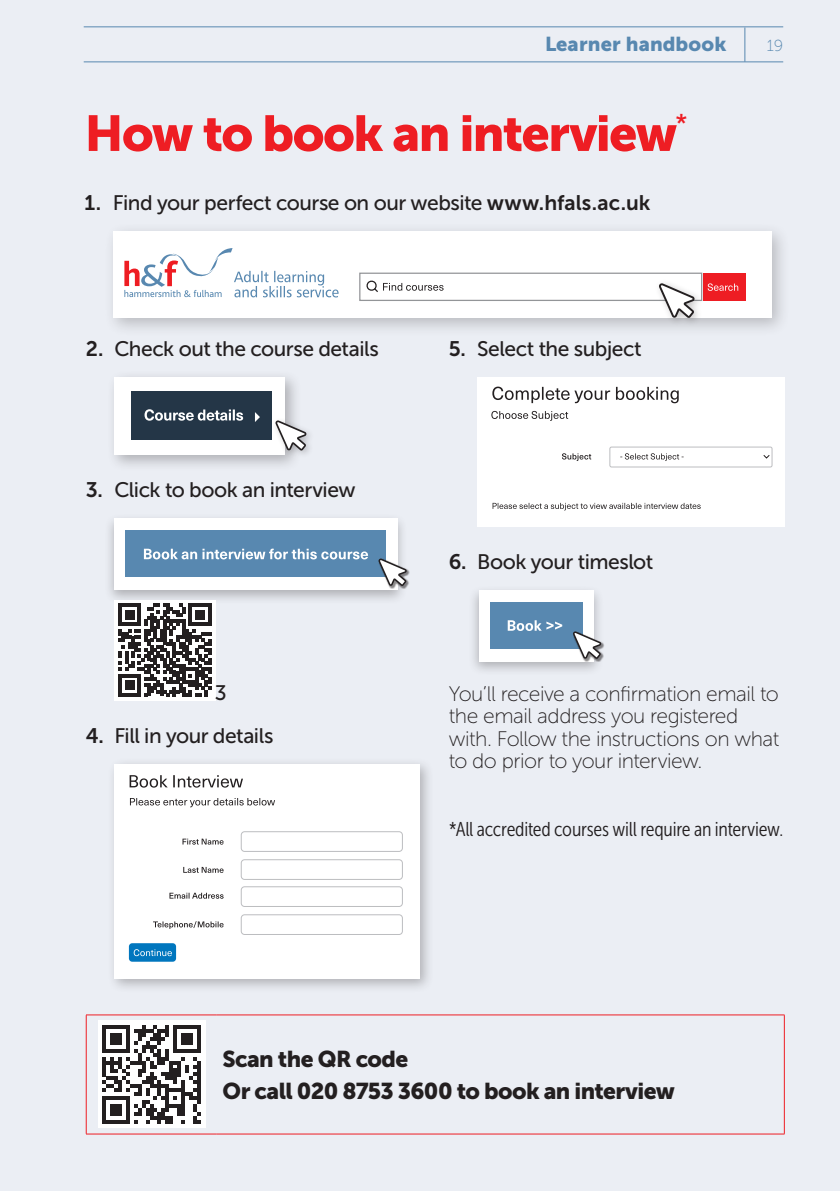
<style>
.page{position:relative;width:840px;height:1191px;background:#fff}
.page>*{position:absolute;margin:0;border:0;box-sizing:border-box;transform-origin:0 0}
.Header1_Red{font:50px "Museo Sans 900";letter-spacing:-.035em;color:#ee1d23}
.Main{font:22.8px "Museo Sans 900";letter-spacing:-.025em;color:#231f20}
.Indent_1{font:21px "Museo Sans 500";letter-spacing:-.025em;color:#231f20}
.Main-2{font:21px/22.4px "Museo Sans 100";letter-spacing:-.025em;color:#231f20}
.General_info_footnote{font:20px "Museo Sans Cond 300";letter-spacing:-.01em;color:#231f20}
.t1{font:20px "Museo Sans 900";letter-spacing:.01em;color:#5888b0}
.t2{font:16px "Museo Sans 100";color:#5888b0}
.s1{font-family:"Museo Sans 700"}
</style>
<div class="page">
<div style="left:0;top:0;width:839px;height:1191px;background:#ebeef4"></div>
<hr style="left:84px;top:26px;width:698px;height:1px;background:#5888b0">
<hr style="left:84px;top:61px;width:698px;height:1px;background:#5888b0">
<hr style="left:744px;top:27px;width:1px;height:35px;background:#5888b0">
<div style="left:104px;top:222px;width:686px;height:115px;background:#231f20;opacity:.25"></div>
<div style="left:113px;top:231px;width:657px;height:87px;background:#fff"></div>
<div style="left:702px;top:273px;width:43px;height:27px;background:#ee1d23"></div>
<svg style="left:707px;top:283px;width:30px;height:8px"></svg>
<svg style="left:366px;top:280px;width:77px;height:12px"></svg>
<div style="left:359px;top:272px;width:343px;height:29px;border:1px solid #939598"></div>
<svg style="left:124px;top:248px;width:214px;height:49px"></svg>
<div style="left:654px;top:279px;width:50px;height:49px;background:#231f20;opacity:.25"></div>
<svg style="left:658px;top:283px;width:36px;height:35px"></svg>
<div style="left:106px;top:369px;width:196px;height:103px;background:#231f20;opacity:.3"></div>
<div style="left:114px;top:377px;width:171px;height:78px;background:#fff"></div>
<div style="left:131px;top:391px;width:140px;height:48px;background:#243647"></div>
<svg style="left:144px;top:409px;width:99px;height:12px"></svg>
<div style="left:271px;top:416px;width:43px;height:43px;background:#231f20;opacity:.25"></div>
<svg style="left:275px;top:420px;width:31px;height:31px"></svg>
<svg style="left:255px;top:412px;width:5px;height:10px"></svg>
<div style="left:104px;top:513px;width:303px;height:91px;background:#231f20;opacity:.3"></div>
<div style="left:114px;top:518px;width:283px;height:71px;background:#fff"></div>
<div style="left:125px;top:530px;width:261px;height:47px;background:#5888b0"></div>
<div style="left:378px;top:558px;width:32px;height:31px;background:#231f20;opacity:.53"></div>
<svg style="left:378px;top:558px;width:28px;height:28px"></svg>
<svg style="left:144px;top:548px;width:224px;height:11px"></svg>
<div style="left:114px;top:599px;width:101px;height:101px;background:#fff"></div>
<svg style="left:118px;top:603px;width:93px;height:93px"></svg>
<div style="left:107px;top:757px;width:327px;height:236px;background:#231f20;opacity:.3"></div>
<div style="left:114px;top:764px;width:305px;height:214px;background:#fff"></div>
<div style="left:129px;top:943px;width:47px;height:18px;background:#0076be;border-radius:3px"></div>
<svg style="left:182px;top:838px;width:41px;height:6px"></svg>
<svg style="left:183px;top:867px;width:40px;height:6px"></svg>
<svg style="left:169px;top:892px;width:54px;height:6px"></svg>
<svg style="left:153px;top:921px;width:70px;height:8px"></svg>
<svg style="left:130px;top:798px;width:145px;height:9px"></svg>
<svg style="left:129px;top:775px;width:114px;height:12px"></svg>
<svg style="left:134px;top:949px;width:38px;height:7px"></svg>
<div style="left:241px;top:831px;width:161px;height:20px;border:1px solid #bcbdc0;border-radius:3px"></div>
<div style="left:241px;top:886px;width:161px;height:20px;border:1px solid #bcbdc0;border-radius:3px"></div>
<div style="left:241px;top:859px;width:161px;height:20px;border:1px solid #bcbdc0;border-radius:3px"></div>
<div style="left:241px;top:914px;width:161px;height:20px;border:1px solid #bcbdc0;border-radius:3px"></div>
<div style="left:477px;top:377px;width:306px;height:149px;background:#fff"></div>
<div style="left:609px;top:447px;width:162px;height:20px;border:1px solid #bcbdc0;border-radius:2px"></div>
<svg style="left:763px;top:455px;width:6px;height:4px"></svg>
<svg style="left:492px;top:386px;width:186px;height:17px"></svg>
<svg style="left:491px;top:411px;width:77px;height:10px"></svg>
<svg style="left:492px;top:503px;width:208px;height:7px"></svg>
<svg style="left:562px;top:453px;width:29px;height:8px"></svg>
<svg style="left:620px;top:453px;width:63px;height:8px"></svg>
<div style="left:468px;top:584px;width:135px;height:92px;background:#231f20;opacity:.3"></div>
<div style="left:478px;top:590px;width:115px;height:71px;background:#fff"></div>
<div style="left:489px;top:601px;width:93px;height:47px;background:#5888b0"></div>
<svg style="left:507px;top:620px;width:55px;height:11px"></svg>
<div style="left:572px;top:631px;width:32px;height:31px;background:#231f20;opacity:.53"></div>
<svg style="left:572px;top:631px;width:29px;height:28px"></svg>
<hr style="left:86px;top:1014px;width:131px;height:1px;background:#ee1d23">
<hr style="left:86px;top:1015px;width:1px;height:118px;background:#ee1d23">
<hr style="left:217px;top:1014px;width:567px;height:1px;background:#ee1d23">
<hr style="left:783px;top:1015px;width:1px;height:118px;background:#ee1d23">
<hr style="left:86px;top:1133px;width:131px;height:1px;background:#ee1d23">
<hr style="left:217px;top:1133px;width:567px;height:1px;background:#ee1d23">
<div style="left:97px;top:1020px;width:108px;height:108px;background:#fff"></div>
<svg style="left:102px;top:1025px;width:98px;height:98px"></svg>
<p class="t1" style="left:545px;top:33px;width:183px">Learner handbook</p>
<p class="t2" style="left:766px;top:37px;width:18px">19</p>
<p class="Header1_Red" style="left:84px;top:105px;width:604px">How to book an interview<sup>*</sup></p>
<p class="Indent_1" style="left:84px;top:191px;width:567px"><span class="s1">1.</span> Find your perfect course on our website <span class="s1">www.hfals.ac.uk</span></p>
<p class="Indent_1" style="left:86px;top:337px;width:294px"><span class="s1">2.</span> Check out the course details</p>
<p class="Indent_1" style="left:86px;top:478px;width:271px"><span class="s1">3.</span> Click to book an interview</p>
<p class="Indent_1" style="left:215px;top:682px;width:13px">3</p>
<p class="Indent_1" style="left:86px;top:724px;width:189px"><span class="s1">4.</span> Fill in your details</p>
<p class="Indent_1" style="left:448px;top:337px;width:194px"><span class="s1">5.</span> Select the subject</p>
<p class="Indent_1" style="left:448px;top:550px;width:206px"><span class="s1">6.</span> Book your timeslot</p>
<p class="Main-2" style="left:448px;top:683px;width:332px">You’ll receive a confirmation email to the email address you registered with. Follow the instructions on what to do prior to your interview.</p>
<p class="General_info_footnote" style="left:448px;top:818px;width:336px">*All accredited courses will require an interview.</p>
<p class="Main" style="left:222px;top:1046px;width:187px">Scan the QR code</p>
<p class="Main" style="left:222px;top:1077px;width:454px">Or call 020 8753 3600 to book an interview</p>
</div>
